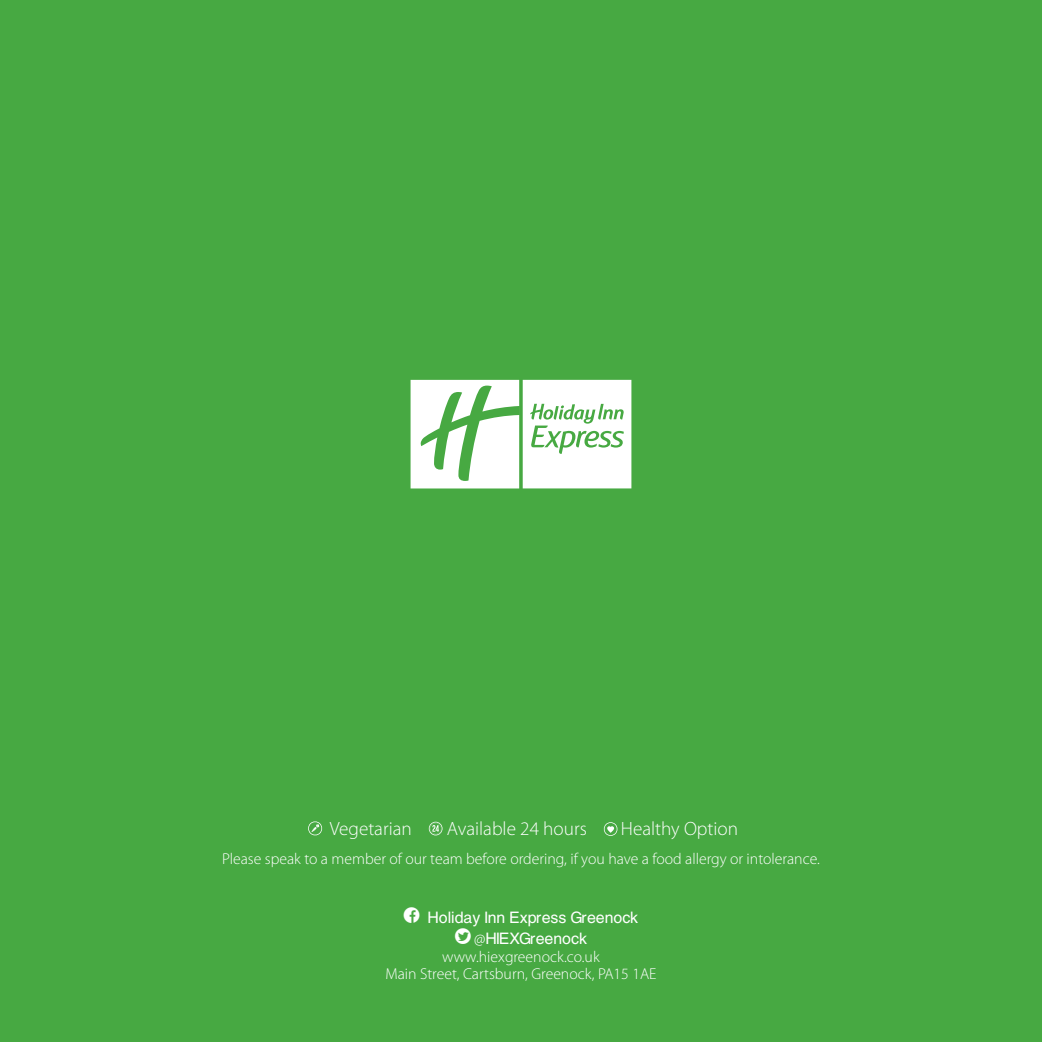
<style>
.page{position:relative;width:1042px;height:1042px;background:#47a942}
.page>*{position:absolute;margin:0;border:0;box-sizing:border-box;transform-origin:0 0}
.t1{font:300 19.25px "Myriad Pro";color:#fff}
.t2{font:300 15.75px/17.5px "Myriad Pro";color:#fff;text-align:center}
.t3{font:15.75px/21.3px "SS Social Circle";color:#fff;text-align:center}
.s1{font-family:"Myriad Pro";font-weight:300}
</style>
<div class="page">
<svg style="left:308px;top:821px;width:15px;height:15px"></svg>
<svg style="left:429px;top:822px;width:13px;height:13px"></svg>
<svg style="left:603px;top:822px;width:15px;height:14px"></svg>
<svg style="left:410px;top:380px;width:221px;height:108px"></svg>
<p class="t1" style="left:330px;top:817px;width:84px">Vegetarian</p>
<p class="t1" style="left:447px;top:817px;width:142px">Available 24 hours</p>
<p class="t1" style="left:621px;top:817px;width:119px">Healthy Option</p>
<p class="t2" style="left:222px;top:850px;width:599px">Please speak to a member of our team before ordering, if you have a food allergy or intolerance.</p>
<p class="t3" style="left:404px;top:906px;width:236px">Facebook Holiday Inn Express Greenock<br>Twitter <span class="s1">@</span>HIEXGreenock</p>
<p class="t2" style="left:385px;top:947px;width:273px">www.hiexgreenock.co.uk<br>Main Street, Cartsburn, Greenock, PA15 1AE</p>
</div>
